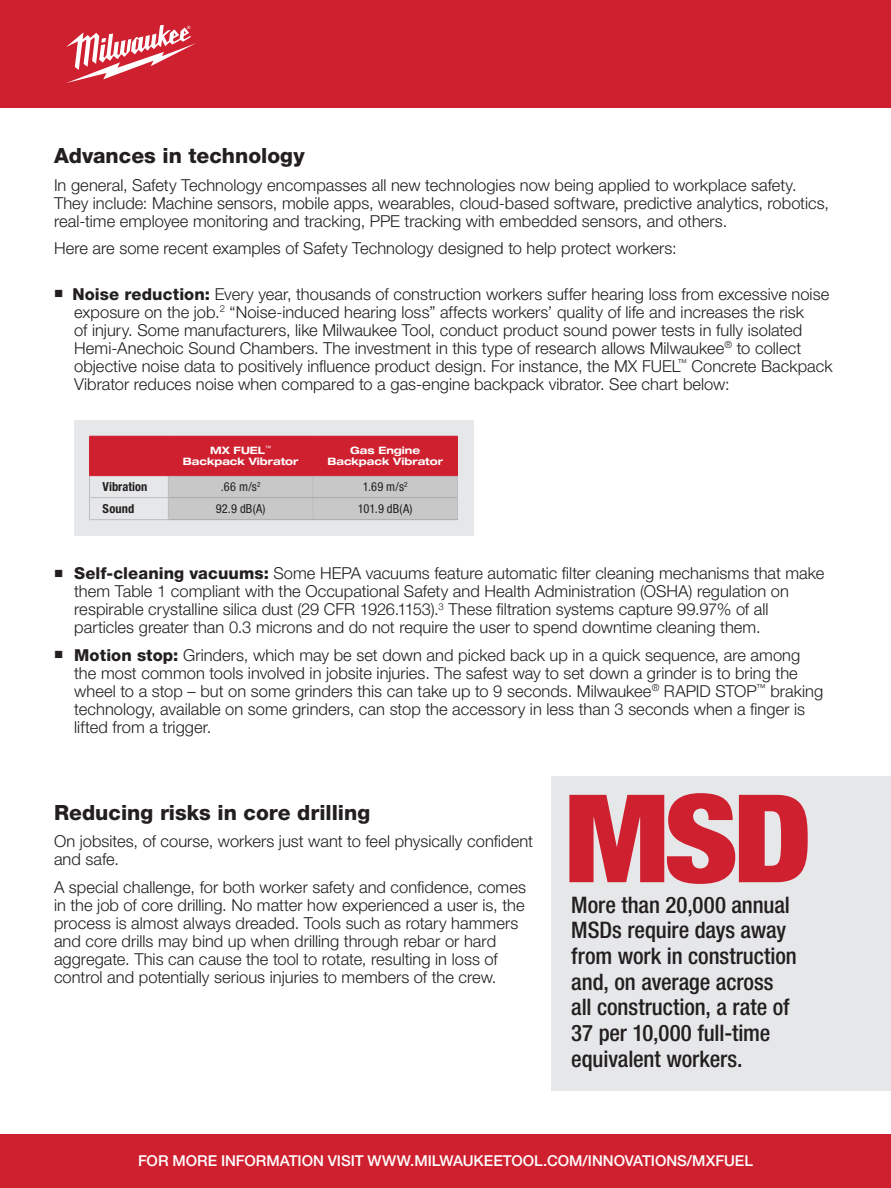
<style>
.page{position:relative;width:891px;height:1188px;background:#fff}
.page>*{position:absolute;margin:0;border:0;box-sizing:border-box;transform-origin:0 0}
.t1{font:500 condensed 22.8px/25.7px "Helvetica Neue LT Std";letter-spacing:-.005em;color:#231f20}
.t2{font:800 21px "Helvetica Neue LT Std";color:#231f20}
.t3{font:300 16.5px/18px "Helvetica Neue LT Std";color:#231f20}
.t4{font:500 15px "Helvetica Neue LT Std";color:#fff}
.t5{font:condensed 12.45px "Helvetica Neue LT Std";letter-spacing:.015em;color:#231f20}
.t6{font:700 condensed 12.45px "Helvetica Neue LT Std";color:#231f20}
.t7{font:700 expanded 10.2px/11.7px "Helvetica Neue LT Std";color:#fff;text-align:center}
.s1{font-weight:800}
</style>
<div class="page">
<div style="left:0;top:1134px;width:891px;height:54px;background:#cf202f"></div>
<div style="left:74px;top:420px;width:399px;height:116px;background:#e6e7e9"></div>
<svg style="left:89px;top:437px;width:369px;height:83px;background:#ce7b83"></svg>
<hr style="left:89px;top:436px;width:79px;height:1px;background:#cf202f">
<hr style="left:89px;top:437px;width:1px;height:38px;background:#cf202f">
<hr style="left:168px;top:436px;width:145px;height:1px;background:#cf202f">
<hr style="left:313px;top:436px;width:145px;height:1px;background:#cf202f">
<hr style="left:457px;top:437px;width:1px;height:38px;background:#cf202f">
<hr style="left:89px;top:475px;width:79px;height:1px;background:#cf202f">
<hr style="left:168px;top:475px;width:145px;height:1px;background:#cf202f">
<hr style="left:313px;top:475px;width:145px;height:1px;background:#cf202f">
<hr style="left:169px;top:497px;width:144px;height:1px;background:#a8a9ad">
<hr style="left:313px;top:497px;width:144px;height:1px;background:#a8a9ad">
<hr style="left:169px;top:519px;width:144px;height:1px;background:#a8a9ad">
<hr style="left:313px;top:519px;width:145px;height:1px;background:#a8a9ad">
<div style="left:0;top:0;width:891px;height:108px;background:#cf202f"></div>
<svg style="left:66px;top:25px;width:130px;height:58px"></svg>
<div style="left:551px;top:777px;width:340px;height:314px;background:#e6e7e9"></div>
<svg style="left:569px;top:793px;width:239px;height:91px"></svg>
<p class="t2" style="left:54px;top:144px;width:252px">Advances in technology</p>
<p class="t3" style="left:54px;top:176px;width:777px">In general, Safety Technology encompasses all new technologies now being applied to workplace safety.<br>They include: Machine sensors, mobile apps, wearables, cloud-based software, predictive analytics, robotics, real-time employee monitoring and tracking, PPE tracking with embedded sensors, and others.</p>
<p class="t3" style="left:54px;top:239px;width:624px">Here are some recent examples of Safety Technology designed to help protect workers:</p>
<p class="t3" style="left:74px;top:285px;width:760px;text-indent:-20px">■ <span class="s1">Noise reduction:</span> Every year, thousands of construction workers suffer hearing loss from excessive noise exposure on the job.<sup>2</sup> “Noise-induced hearing loss” affects workers’ quality of life and increases the risk<br>of injury. Some manufacturers, like Milwaukee Tool, conduct product sound power tests in fully isolated Hemi-Anechoic Sound Chambers. The investment in this type of research allows Milwaukee<sup>®</sup> to collect objective noise data to positively influence product design. For instance, the MX FUEL<sup>™</sup> Concrete Backpack Vibrator reduces noise when compared to a gas-engine backpack vibrator. See chart below:</p>
<p class="t7" style="left:183px;top:444px;width:117px">MX FUEL<sup>™<br></sup>Backpack Vibrator</p>
<p class="t7" style="left:327px;top:444px;width:117px">Gas Engine<br>Backpack Vibrator</p>
<p class="t6" style="left:103px;top:479px;width:46px">Vibration</p>
<p class="t5" style="left:221px;top:479px;width:41px">.66 m/s<sup>2</sup></p>
<p class="t5" style="left:363px;top:479px;width:47px">1.69 m/s<sup>2</sup></p>
<p class="t6" style="left:103px;top:501px;width:33px">Sound</p>
<p class="t5" style="left:216px;top:501px;width:51px">92.9 dB(A)</p>
<p class="t5" style="left:358px;top:501px;width:56px">101.9 dB(A)</p>
<p class="t3" style="left:74px;top:564px;width:752px;text-indent:-20px">■ <span class="s1">Self-cleaning vacuums:</span> Some HEPA vacuums feature automatic filter cleaning mechanisms that make them Table 1 compliant with the Occupational Safety and Health Administration (OSHA) regulation on respirable crystalline silica dust (29 CFR 1926.1153).<sup>3</sup> These filtration systems capture 99.97% of all particles greater than 0.3 microns and do not require the user to spend downtime cleaning them.</p>
<p class="t3" style="left:74px;top:646px;width:750px;text-indent:-20px">■ <span class="s1">Motion stop:</span> Grinders, which may be set down and picked back up in a quick sequence, are among the most common tools involved in jobsite injuries. The safest way to set down a grinder is to bring the wheel to a stop – but on some grinders this can take up to 9 seconds. Milwaukee<sup>®</sup> RAPID STOP<sup>™</sup> braking technology, available on some grinders, can stop the accessory in less than 3 seconds when a finger is lifted from a trigger.</p>
<p class="t2" style="left:54px;top:800px;width:318px">Reducing risks in core drilling</p>
<p class="t3" style="left:54px;top:832px;width:481px">On jobsites, of course, workers just want to feel physically confident and safe.</p>
<p class="t3" style="left:54px;top:877px;width:474px">A special challenge, for both worker safety and confidence, comes in the job of core drilling. No matter how experienced a user is, the process is almost always dreaded. Tools such as rotary hammers and core drills may bind up when drilling through rebar or hard aggregate. This can cause the tool to rotate, resulting in loss of control and potentially serious injuries to members of the crew.</p>
<h1 class="t1" style="left:571px;top:891px;width:227px">More than 20,000 annual<br>MSDs require days away from work in construction and, on average across all construction, a rate of<br>37 per 10,000 full-time equivalent workers.</h1>
<p class="t4" style="left:138px;top:1152px;width:616px">FOR MORE INFORMATION VISIT WWW.MILWAUKEETOOL.COM/INNOVATIONS/MXFUEL</p>
</div>
